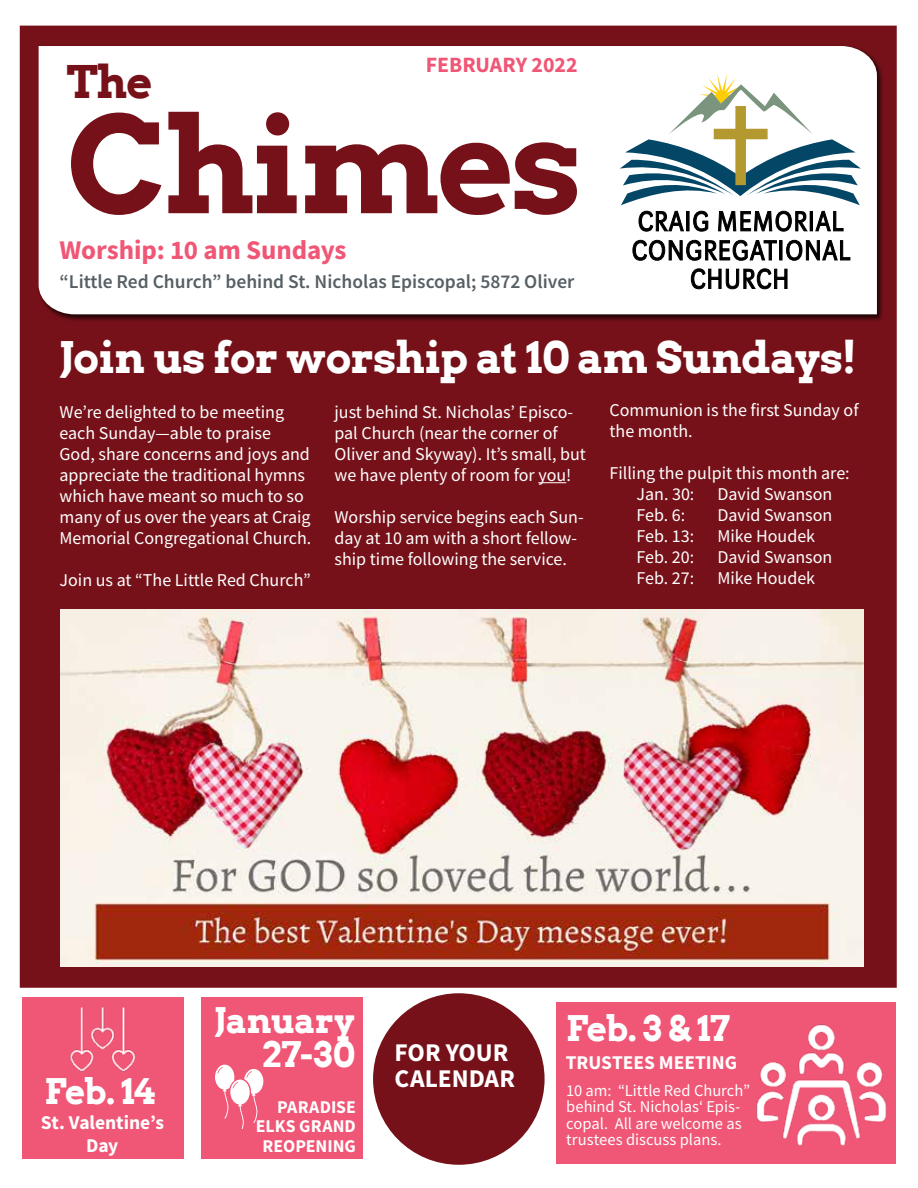
<style>
.page{position:relative;width:918px;height:1188px;background:#fff}
.page>*{position:absolute;margin:0;border:0;box-sizing:border-box;transform-origin:0 0}
.t1{font:700 133.5px "Arvo";letter-spacing:-.025em;color:#761119}
.t2{font:700 45px "Arvo";color:#761119}
.t3{font:700 43.5px "Arvo";letter-spacing:-.015em;color:#fff}
.t4{font:700 35.25px/34.2px "Arvo";letter-spacing:-.025em;color:#fff;text-align:right}
.t5{font:700 27px "Source Sans Pro";letter-spacing:-.005em;color:#f05675}
.t6{font:700 25.5px/25.5px "Source Sans Pro";color:#fff}
.t7{font:700 21.9px "Source Sans Pro";letter-spacing:-.005em;color:#f05675}
.t8{font:600 19.5px "Source Sans Pro";color:#565f64}
.t9{font:700 19.5px/22.5px "Source Sans Pro";color:#fff;text-align:center}
.t10{font:18px/21px "Source Sans Pro";color:#fff}
.t11{font:700 18px/19.5px "Source Sans Pro";color:#fff;text-align:right}
.t12{font:16.5px/16.5px "Source Sans Pro";letter-spacing:-.005em;color:#fff}
</style>
<div class="page">
<div style="left:20px;top:26px;width:877px;height:962px;background:#761119;border:2px solid #761119"></div>
<div style="left:37px;top:44px;width:848px;height:278px;background:#000;opacity:.75"></div>
<div style="left:39px;top:46px;width:838px;height:268px;background:#fff"></div>
<svg style="left:620px;top:74px;width:241px;height:131px;background:#c5d3d8"></svg>
<svg style="left:638px;top:211px;width:70px;height:21px"></svg>
<svg style="left:718px;top:211px;width:126px;height:21px;background:#898989"></svg>
<svg style="left:691px;top:268px;width:97px;height:21px;background:#909090"></svg>
<svg style="left:632px;top:240px;width:218px;height:21px;background:#8f8f8f"></svg>
<div style="left:714px;top:129px;width:54px;height:10px;background:#b49830"></div>
<div style="left:735px;top:106px;width:11px;height:79px;background:#b49830"></div>
<div style="left:373px;top:993px;width:172px;height:172px;background:#761119;border-radius:50%"></div>
<div style="left:201px;top:997px;width:162px;height:162px;background:#f05675"></div>
<div style="left:22px;top:997px;width:162px;height:162px;background:#f05675"></div>
<div style="left:556px;top:1002px;width:339px;height:162px;background:#f05675"></div>
<img style="left:756px;top:1024px;width:131px;height:122px">
<img style="left:70px;top:1006px;width:65px;height:66px">
<svg style="left:215px;top:1065px;width:48px;height:63px"></svg>
<svg style="left:538px;top:482px;width:28px;height:1px"></svg>
<img style="left:60px;top:609px;width:803px;height:358px">
<h2 class="t2" style="left:67px;top:54px;width:87px">The</h2>
<p class="t7" style="left:426px;top:50px;width:153px">FEBRUARY 2022</p>
<h1 class="t1" style="left:67px;top:81px;width:518px">Chimes</h1>
<h3 class="t5" style="left:60px;top:232px;width:288px">Worship: 10 am Sundays</h3>
<p class="t8" style="left:60px;top:269px;width:516px">“Little Red Church” behind St. Nicholas Episcopal; 5872 Oliver</p>
<h3 class="t3" style="left:60px;top:330px;width:799px">Join us for worship at 10 am Sundays!</h3>
<p class="t10" style="left:60px;top:401px;width:253px">We’re delighted to be meeting each Sunday—able to praise<br>God, share concerns and joys and appreciate the traditional hymns which have meant so much to so many of us over the years at Craig<br>Memorial Congregational Church.</p>
<p class="t10" style="left:60px;top:569px;width:253px">Join us at “The Little Red Church”</p>
<p class="t10" style="left:609px;top:400px;width:251px">Communion is the first Sunday of the month.</p>
<p class="t10" style="left:636px;top:463px;width:215px;text-indent:-27px">Filling the pulpit this month are:<br>Jan. 30:</p>
<p class="t10" style="left:334px;top:402px;width:253px">just behind St. Nicholas’ Episco&shy;pal Church (near the corner of<br>Oliver and Skyway). It’s small, but we have plenty of room for you!</p>
<p class="t10" style="left:334px;top:507px;width:251px">Worship service begins each Sun&shy;day at 10 am with a short fellow&shy;ship time following the service.</p>
<p class="t10" style="left:717px;top:484px;width:116px">David Swanson</p>
<p class="t10" style="left:636px;top:505px;width:50px">Feb. 6:</p>
<p class="t10" style="left:717px;top:505px;width:116px">David Swanson</p>
<p class="t10" style="left:636px;top:526px;width:59px">Feb. 13:</p>
<p class="t10" style="left:717px;top:526px;width:99px">Mike Houdek</p>
<p class="t10" style="left:636px;top:547px;width:59px">Feb. 20:</p>
<p class="t10" style="left:717px;top:547px;width:116px">David Swanson</p>
<p class="t10" style="left:636px;top:568px;width:59px">Feb. 27:</p>
<p class="t10" style="left:717px;top:568px;width:99px">Mike Houdek</p>
<h3 class="t4" style="left:44px;top:1074px;width:113px">Feb. 14</h3>
<p class="t9" style="left:41px;top:1111px;width:125px">St. Valentine’s<br>Day</p>
<h3 class="t4" style="left:215px;top:1003px;width:142px">January<br>27-30</h3>
<p class="t11" style="left:256px;top:1097px;width:102px">PARADISE<br>ELKS GRAND<br>REOPENING</p>
<h3 class="t6" style="left:395px;top:1040px;width:122px">FOR YOUR<br>CALENDAR</h3>
<h3 class="t4" style="left:566px;top:1011px;width:166px">Feb. 3 &amp; 17</h3>
<p class="t9" style="left:566px;top:1051px;width:173px">TRUSTEES MEETING</p>
<p class="t12" style="left:566px;top:1082px;width:185px">10 am: “Little Red Church” behind St. Nicholasʻ Epis&shy;copal. All are welcome as trustees discuss plans.</p>
</div>
